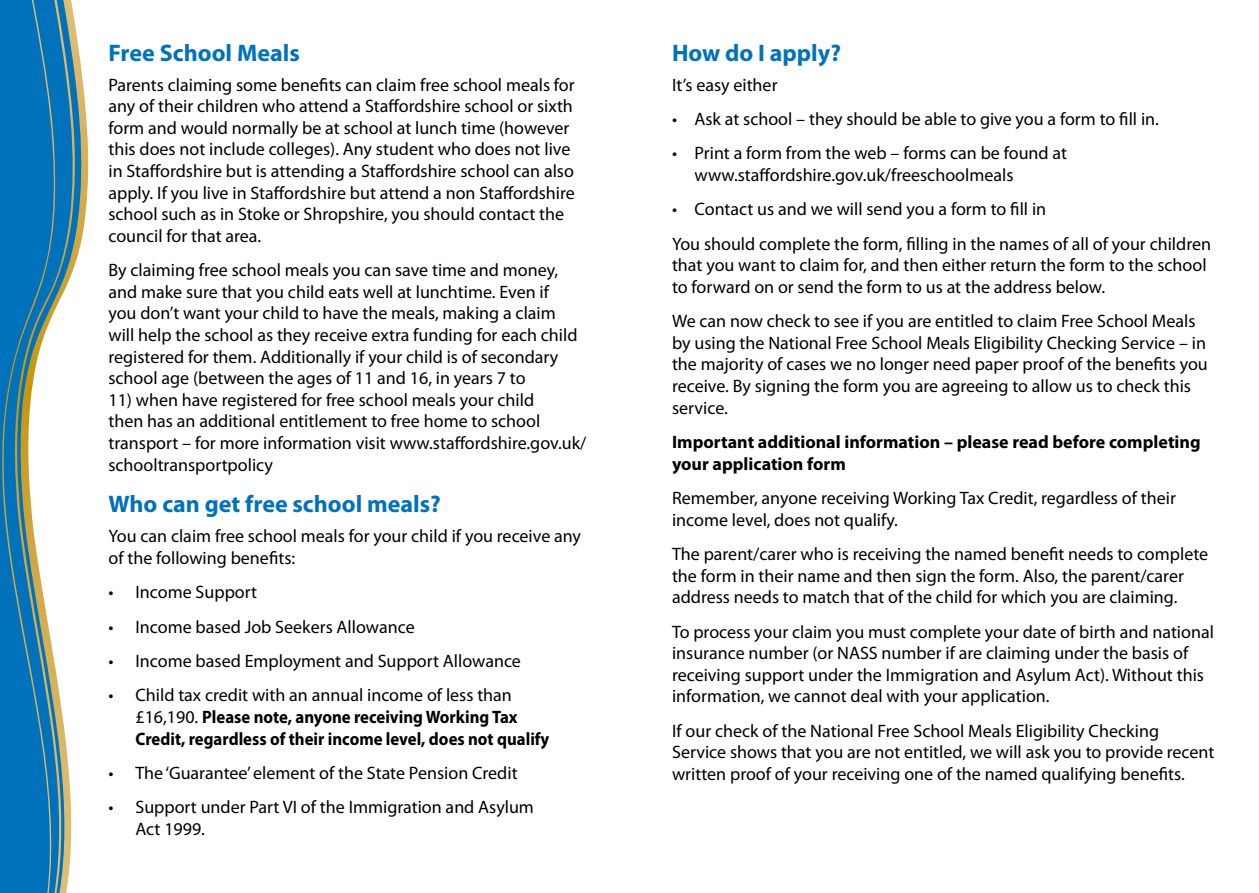
<style>
.page{position:relative;width:1259px;height:893px;background:#fff}
.page>*{position:absolute;margin:0;border:0;box-sizing:border-box;transform-origin:0 0}
.t1{font:700 24px "Myriad Pro";color:#0071bb}
.t2{font:18px/21.6px "Myriad Pro";color:#000}
.t3{font:700 18px/21.6px "Myriad Pro";color:#000;scale:.93 1}
.t4{font:700 18px/21.6px "Myriad Pro";color:#000}
.s1{font-weight:400}
</style>
<div class="page">
<hr style="left:0;top:0;width:2px;height:893px;background:#0071bb">
<svg style="left:77px;top:38px;width:12px;height:220px"></svg>
<div style="left:2px;top:0;width:12px;height:893px;background:#0071bb"></div>
<svg style="left:14px;top:0;width:63px;height:893px"></svg>
<h1 class="t1" style="left:108px;top:37px;width:193px">Free School Meals</h1>
<p class="t2" style="left:108px;top:74px;width:468px">Parents claiming some benefits can claim free school meals for any of their children who attend a Staffordshire school or sixth form and would normally be at school at lunch time (however this does not include colleges). Any student who does not live in Staffordshire but is attending a Staffordshire school can also apply. If you live in Staffordshire but attend a non Staffordshire school such as in Stoke or Shropshire, you should contact the council for that area.</p>
<p class="t2" style="left:108px;top:259px;width:470px">By claiming free school meals you can save time and money, and make sure that you child eats well at lunchtime. Even if you don’t want your child to have the meals, making a claim will help the school as they receive extra funding for each child registered for them. Additionally if your child is of secondary school age (between the ages of 11 and 16, in years 7 to</p>
<p class="t2" style="left:108px;top:389px;width:479px">11) when have registered for free school meals your child<br>then has an additional entitlement to free home to school transport – for more information visit www.staffordshire.gov.uk/ schooltransportpolicy</p>
<h1 class="t1" style="left:108px;top:488px;width:334px">Who can get free school meals?</h1>
<p class="t2" style="left:108px;top:525px;width:474px">You can claim free school meals for your child if you receive any of the following benefits:</p>
<p class="t2" style="left:108px;top:581px;width:150px">• Income Support</p>
<p class="t2" style="left:108px;top:615px;width:308px">• Income based Job Seekers Allowance</p>
<p class="t2" style="left:108px;top:650px;width:414px">• Income based Employment and Support Allowance</p>
<p class="t3" style="left:135px;top:684px;width:446px;text-indent:-27px"><span class="s1">• Child tax credit with an annual income of less than £16,190.</span> Please note, anyone receiving Working Tax<br>Credit, regardless of their income level, does not qualify</p>
<p class="t2" style="left:108px;top:762px;width:411px">• The ‘Guarantee’ element of the State Pension Credit</p>
<p class="t2" style="left:135px;top:796px;width:400px;text-indent:-27px">• Support under Part VI of the Immigration and Asylum<br>Act 1999.</p>
<h1 class="t1" style="left:672px;top:37px;width:171px">How do I apply?</h1>
<p class="t2" style="left:672px;top:74px;width:107px">It’s easy either</p>
<p class="t2" style="left:672px;top:108px;width:488px">• Ask at school – they should be able to give you a form to fill in.</p>
<p class="t2" style="left:694px;top:142px;width:374px;text-indent:-22px">• Print a form from the web – forms can be found at www.staffordshire.gov.uk/freeschoolmeals</p>
<p class="t2" style="left:672px;top:192px;width:540px;line-height:34.3px">• Contact us and we will send you a form to fill in<br>You should complete the form, filling in the names of all of your children</p>
<p class="t2" style="left:672px;top:254px;width:536px">that you want to claim for, and then either return the form to the school to forward on or send the form to us at the address below.</p>
<p class="t2" style="left:672px;top:310px;width:537px">We can now check to see if you are entitled to claim Free School Meals by using the National Free School Meals Eligibility Checking Service – in the majority of cases we no longer need paper proof of the benefits you receive. By signing the form you are agreeing to allow us to check this service.</p>
<p class="t4" style="left:672px;top:431px;width:530px">Important additional information – please read before completing your application form</p>
<p class="t2" style="left:672px;top:487px;width:505px">Remember, anyone receiving Working Tax Credit, regardless of their income level, does not qualify.</p>
<p class="t2" style="left:672px;top:543px;width:538px">The parent/carer who is receiving the named benefit needs to complete the form in their name and then sign the form. Also, the parent/carer address needs to match that of the child for which you are claiming.</p>
<p class="t2" style="left:672px;top:620px;width:543px">To process your claim you must complete your date of birth and national insurance number (or NASS number if are claiming under the basis of receiving support under the Immigration and Asylum Act). Without this information, we cannot deal with your application.</p>
<p class="t2" style="left:672px;top:720px;width:544px">If our check of the National Free School Meals Eligibility Checking<br>Service shows that you are not entitled, we will ask you to provide recent written proof of your receiving one of the named qualifying benefits.</p>
</div>
